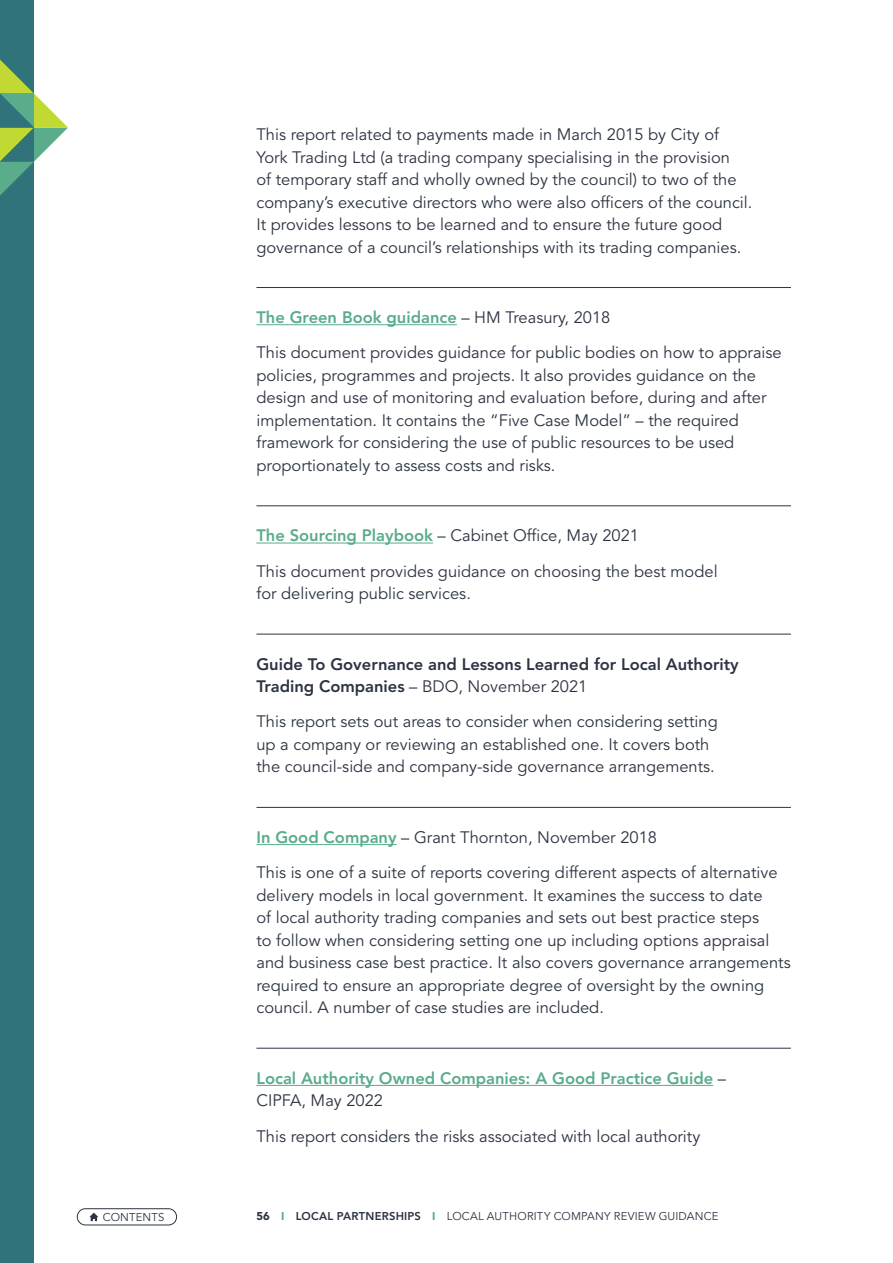
<style>
.page{position:relative;width:893px;height:1263px;background:#fff}
.page>*{position:absolute;margin:0;border:0;box-sizing:border-box;transform-origin:0 0}
.text{font:16.5px/22.5px "Avenir LT Std";color:#2c3442}
.text-2{font:800 16.5px/22.5px "Avenir LT Std";color:#5aac8b}
.text-3{font:800 16.5px/22.5px "Avenir LT Std";color:#2c3442}
.t1{font:11.25px "Avenir LT Std";letter-spacing:.015em;color:#2c3442}
.s1{font-weight:400;color:#2c3442}
.s2{font-weight:800;color:#5aac8b}
.s3{font-weight:400}
.s4{font-weight:900}
.s5{font-weight:900;color:#5aac8b}
.s6{font-weight:800}
</style>
<div class="page">
<div style="left:0;top:0;width:34px;height:1263px;background:#30737a"></div>
<svg style="left:0;top:60px;width:68px;height:135px"></svg>
<div style="left:77px;top:1208px;width:100px;height:17px;border:1px solid #2c3442;border-radius:8px"></div>
<svg style="left:89px;top:1212px;width:9px;height:9px"></svg>
<hr style="left:256px;top:324px;width:201px;height:1px;background:#5aac8b">
<hr style="left:256px;top:543px;width:177px;height:1px;background:#5aac8b">
<hr style="left:256px;top:844px;width:141px;height:1px;background:#5aac8b">
<hr style="left:256px;top:1085px;width:457px;height:1px;background:#5aac8b">
<hr style="left:256px;top:287px;width:535px;height:1px;background:#2c3442">
<hr style="left:256px;top:505px;width:535px;height:1px;background:#2c3442">
<hr style="left:256px;top:634px;width:535px;height:1px;background:#2c3442">
<hr style="left:256px;top:807px;width:535px;height:1px;background:#2c3442">
<hr style="left:256px;top:1048px;width:535px;height:1px;background:#2c3442">
<p class="text" style="left:256px;top:124px;width:498px">This report related to payments made in March 2015 by City of York Trading Ltd (a trading company specialising in the provision<br>of temporary staff and wholly owned by the council) to two of the company’s executive directors who were also officers of the council.<br>It provides lessons to be learned and to ensure the future good governance of a council’s relationships with its trading companies.</p>
<p class="text-2" style="left:256px;top:306px;width:355px">The Green Book guidance <span class="s1">– HM Treasury, 2018</span></p>
<p class="text" style="left:256px;top:342px;width:527px">This document provides guidance for public bodies on how to appraise policies, programmes and projects. It also provides guidance on the design and use of monitoring and evaluation before, during and after implementation. It contains the “Five Case Model” – the required framework for considering the use of public resources to be used proportionately to assess costs and risks.</p>
<p class="text" style="left:256px;top:525px;width:384px"><span class="s2">The Sourcing Playbook</span> – Cabinet Office, May 2021</p>
<p class="text" style="left:256px;top:560px;width:463px">This document provides guidance on choosing the best model for delivering public services.</p>
<p class="text-3" style="left:256px;top:653px;width:484px">Guide To Governance and Lessons Learned for Local Authority<br>Trading Companies <span class="s3">– BDO, November 2021</span></p>
<p class="text" style="left:256px;top:711px;width:463px">This report sets out areas to consider when considering setting up a company or reviewing an established one. It covers both the council-side and company-side governance arrangements.</p>
<p class="text" style="left:256px;top:826px;width:402px"><span class="s2">In Good Company</span> – Grant Thornton, November 2018</p>
<p class="text" style="left:256px;top:862px;width:536px">This is one of a suite of reports covering different aspects of alternative delivery models in local government. It examines the success to date<br>of local authority trading companies and sets out best practice steps<br>to follow when considering setting one up including options appraisal and business case best practice. It also covers governance arrangements required to ensure an appropriate degree of oversight by the owning council. A number of case studies are included.</p>
<p class="text-2" style="left:256px;top:1067px;width:471px">Local Authority Owned Companies: A Good Practice Guide <span class="s1">–<br>CIPFA, May 2022</span></p>
<p class="text" style="left:256px;top:1125px;width:445px">This report considers the risks associated with local authority</p>
<p class="t1" style="left:103px;top:1211px;width:63px">CONTENTS</p>
<p class="t1" style="left:256px;top:1210px;width:463px"><span class="s4">56</span> <span class="s5">I</span> <span class="s6">LOCAL PARTNERSHIPS</span> <span class="s5">I</span> LOCAL AUTHORITY COMPANY REVIEW GUIDANCE</p>
</div>
